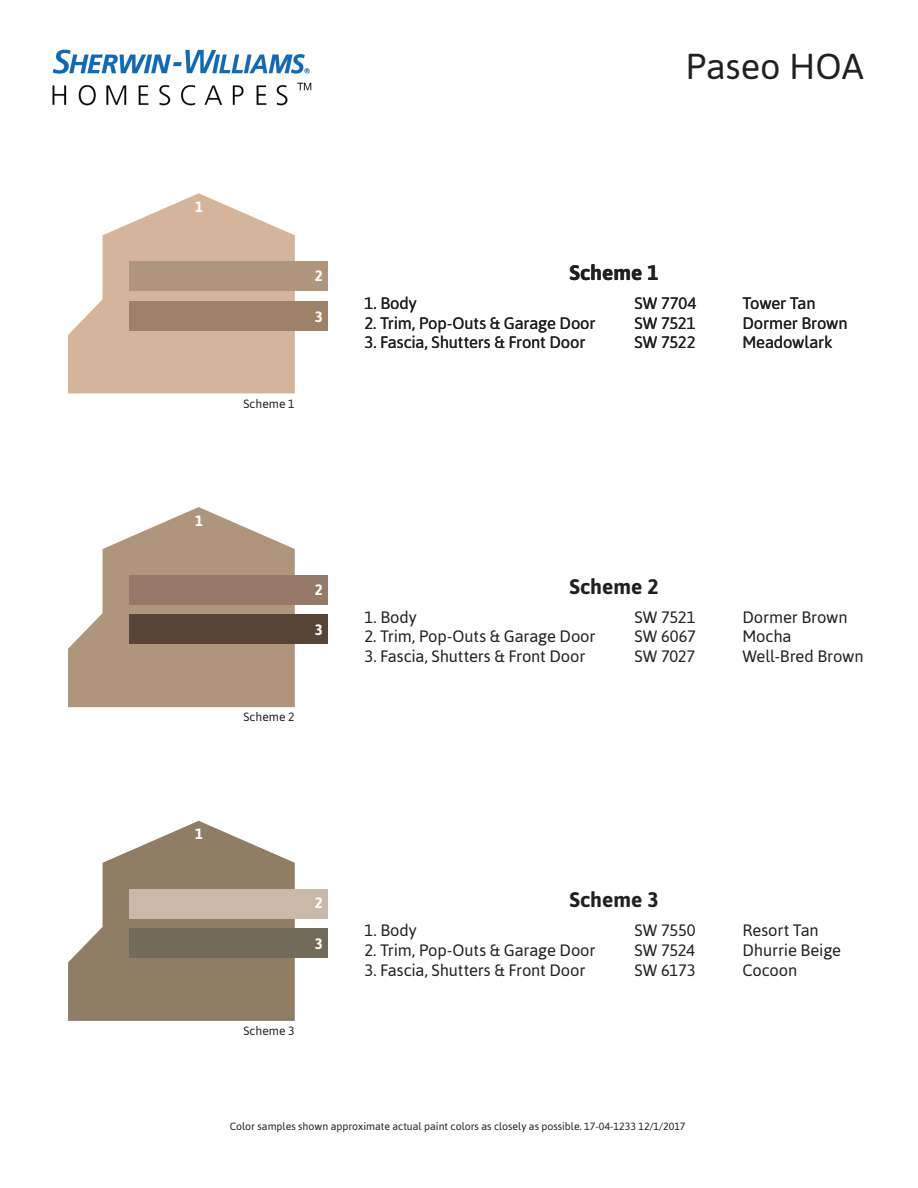
<style>
.page{position:relative;width:918px;height:1188px;background:#fff}
.page>*{position:absolute;margin:0;border:0;box-sizing:border-box;transform-origin:0 0}
.t1{font:36px "Asap";color:#231f20}
.t2{font:700 21px "Asap";color:#231f20}
.t3{font:16.5px "Asap";letter-spacing:-.01em;color:#231f20}
.t4{font:700 15px "Asap";color:#fff}
.t5{font:12px "Asap";letter-spacing:.01em;color:#231f20}
.t6{font:10.5px "Asap";color:#231f20}
</style>
<div class="page">
<img style="left:52px;top:49px;width:260px;height:57px">
<svg style="left:68px;top:507px;width:227px;height:200px;fill:#ae957c"></svg>
<div style="left:129px;top:575px;width:198px;height:30px;background:#957a69"></div>
<div style="left:129px;top:615px;width:198px;height:29px;background:#564536"></div>
<svg style="left:68px;top:821px;width:227px;height:200px;fill:#907d66"></svg>
<div style="left:129px;top:889px;width:198px;height:29px;background:#cab9a8"></div>
<div style="left:129px;top:928px;width:198px;height:30px;background:#726b5a"></div>
<svg style="left:68px;top:193px;width:227px;height:200px;fill:#d4b49a"></svg>
<div style="left:129px;top:261px;width:198px;height:30px;background:#ae957c"></div>
<div style="left:129px;top:301px;width:198px;height:30px;background:#9f8167"></div>
<h1 class="t1" style="left:686px;top:45px;width:180px">Paseo HOA</h1>
<p class="t4" style="left:195px;top:198px;width:10px">1</p>
<p class="t4" style="left:315px;top:267px;width:10px">2</p>
<p class="t4" style="left:315px;top:308px;width:10px">3</p>
<p class="t5" style="left:243px;top:396px;width:53px">Scheme 1</p>
<p class="t2" style="left:570px;top:260px;width:91px">Scheme 1</p>
<p class="t3" style="left:364px;top:293px;width:54px">1. Body</p>
<p class="t3" style="left:635px;top:293px;width:63px">SW 7704</p>
<p class="t3" style="left:742px;top:293px;width:75px">Tower Tan</p>
<p class="t3" style="left:364px;top:313px;width:233px">2. Trim, Pop-Outs &amp; Garage Door</p>
<p class="t3" style="left:635px;top:313px;width:63px">SW 7521</p>
<p class="t3" style="left:742px;top:313px;width:107px">Dormer Brown</p>
<p class="t3" style="left:364px;top:333px;width:222px">3. Fascia, Shutters &amp; Front Door</p>
<p class="t3" style="left:635px;top:333px;width:63px">SW 7522</p>
<p class="t3" style="left:742px;top:333px;width:92px">Meadowlark</p>
<p class="t4" style="left:195px;top:512px;width:10px">1</p>
<p class="t4" style="left:315px;top:581px;width:10px">2</p>
<p class="t4" style="left:315px;top:621px;width:10px">3</p>
<p class="t5" style="left:243px;top:710px;width:53px">Scheme 2</p>
<p class="t2" style="left:570px;top:574px;width:91px">Scheme 2</p>
<p class="t3" style="left:364px;top:607px;width:54px">1. Body</p>
<p class="t3" style="left:635px;top:607px;width:63px">SW 7521</p>
<p class="t3" style="left:742px;top:607px;width:107px">Dormer Brown</p>
<p class="t3" style="left:364px;top:627px;width:233px">2. Trim, Pop-Outs &amp; Garage Door</p>
<p class="t3" style="left:635px;top:627px;width:63px">SW 6067</p>
<p class="t3" style="left:742px;top:627px;width:51px">Mocha</p>
<p class="t3" style="left:364px;top:647px;width:222px">3. Fascia, Shutters &amp; Front Door</p>
<p class="t3" style="left:635px;top:647px;width:62px">SW 7027</p>
<p class="t3" style="left:742px;top:647px;width:123px">Well-Bred Brown</p>
<p class="t4" style="left:195px;top:825px;width:10px">1</p>
<p class="t4" style="left:315px;top:894px;width:10px">2</p>
<p class="t4" style="left:315px;top:935px;width:10px">3</p>
<p class="t5" style="left:243px;top:1024px;width:53px">Scheme 3</p>
<p class="t2" style="left:570px;top:888px;width:91px">Scheme 3</p>
<p class="t3" style="left:364px;top:921px;width:54px">1. Body</p>
<p class="t3" style="left:635px;top:921px;width:63px">SW 7550</p>
<p class="t3" style="left:742px;top:921px;width:78px">Resort Tan</p>
<p class="t3" style="left:364px;top:941px;width:233px">2. Trim, Pop-Outs &amp; Garage Door</p>
<p class="t3" style="left:635px;top:941px;width:62px">SW 7524</p>
<p class="t3" style="left:742px;top:941px;width:100px">Dhurrie Beige</p>
<p class="t3" style="left:364px;top:961px;width:222px">3. Fascia, Shutters &amp; Front Door</p>
<p class="t3" style="left:635px;top:961px;width:63px">SW 6173</p>
<p class="t3" style="left:742px;top:961px;width:56px">Cocoon</p>
<p class="t6" style="left:230px;top:1120px;width:457px">Color samples shown approximate actual paint colors as closely as possible. 17-04-1233 12/1/2017</p>
</div>
